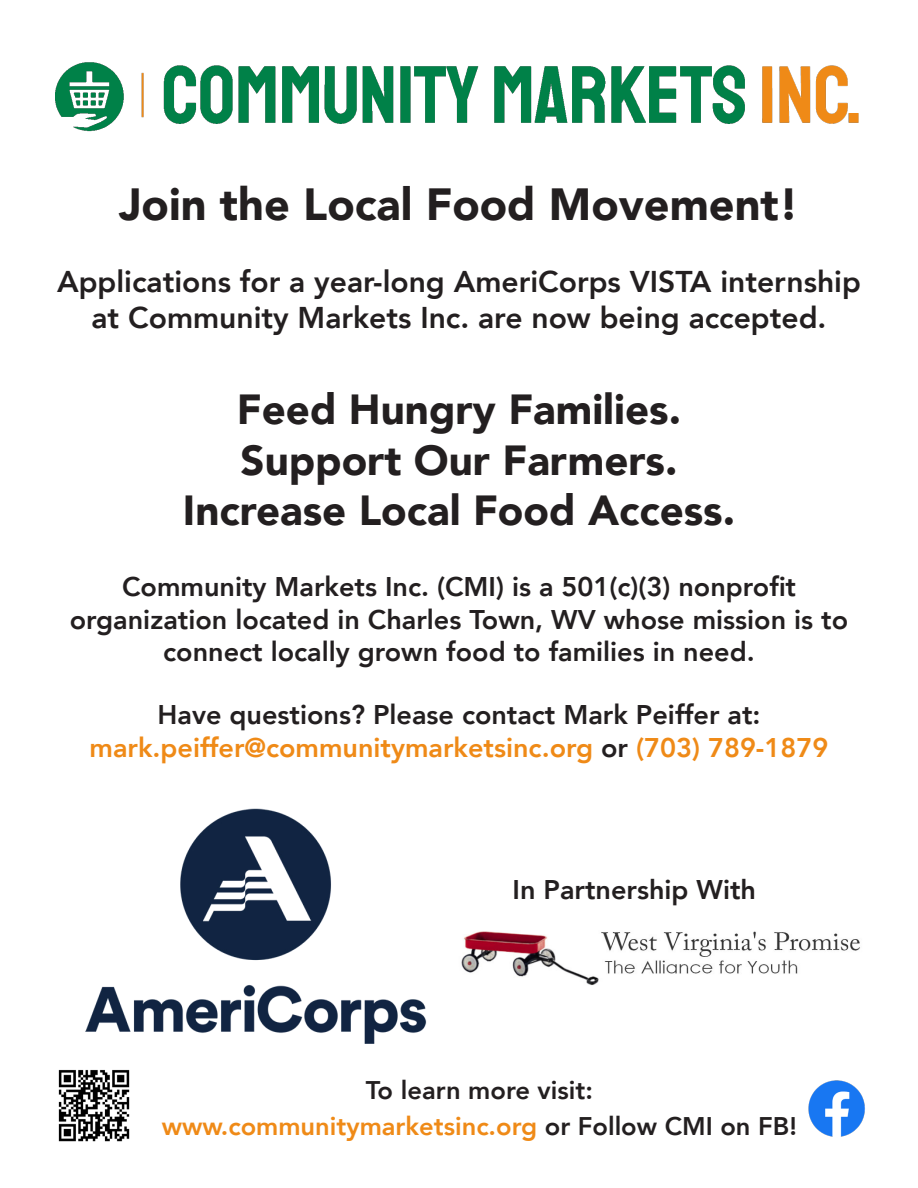
<style>
.page{position:relative;width:918px;height:1188px;background:#fff}
.page>*{position:absolute;margin:0;border:0;box-sizing:border-box;transform-origin:0 0}
.t1{font:900 45px "Avenir";color:#231f20}
.t2{font:900 42px/50.4px "Avenir";color:#231f20;text-align:center}
.t3{font:800 30px/36px "Avenir";color:#231f20;text-align:center}
.t4{font:800 27px/32.4px "Avenir";color:#231f20;text-align:center}
.t5{font:800 27px/32.4px "Avenir";color:#ef8a17;text-align:center}
.t6{font:800 25.5px/36px "Avenir";color:#231f20;text-align:center}
.s1{color:#231f20}
.s2{color:#ef8a17}
</style>
<div class="page">
<img style="left:55px;top:62px;width:804px;height:70px">
<img style="left:85px;top:808px;width:342px;height:235px">
<img style="left:461px;top:931px;width:399px;height:54px">
<img style="left:808px;top:1080px;width:57px;height:57px">
<img style="left:58px;top:1069px;width:72px;height:73px">
<h1 class="t1" style="left:119px;top:166px;width:681px">Join the Local Food Movement!</h1>
<p class="t3" style="left:57px;top:263px;width:805px">Applications for a year-long AmeriCorps VISTA internship at Community Markets Inc. are now being accepted.</p>
<h2 class="t2" style="left:183px;top:383px;width:554px">Feed Hungry Families.<br>Support Our Farmers.<br>Increase Local Food Access.</h2>
<p class="t4" style="left:70px;top:571px;width:780px">Community Markets Inc. (CMI) is a 501(c)(3) nonprofit organization located in Charles Town, WV whose mission is to connect locally grown food to families in need.</p>
<p class="t5" style="left:90px;top:699px;width:740px"><span class="s1">Have questions? Please contact Mark Peiffer at: </span>mark.peiffer@communitymarketsinc.org <span class="s1">or</span> (703) 789-1879</p>
<p class="t4" style="left:513px;top:873px;width:245px">In Partnership With</p>
<p class="t6" style="left:162px;top:1072px;width:636px">To learn more visit:<br><span class="s2">www.communitymarketsinc.org</span> or Follow CMI on FB!</p>
</div>
